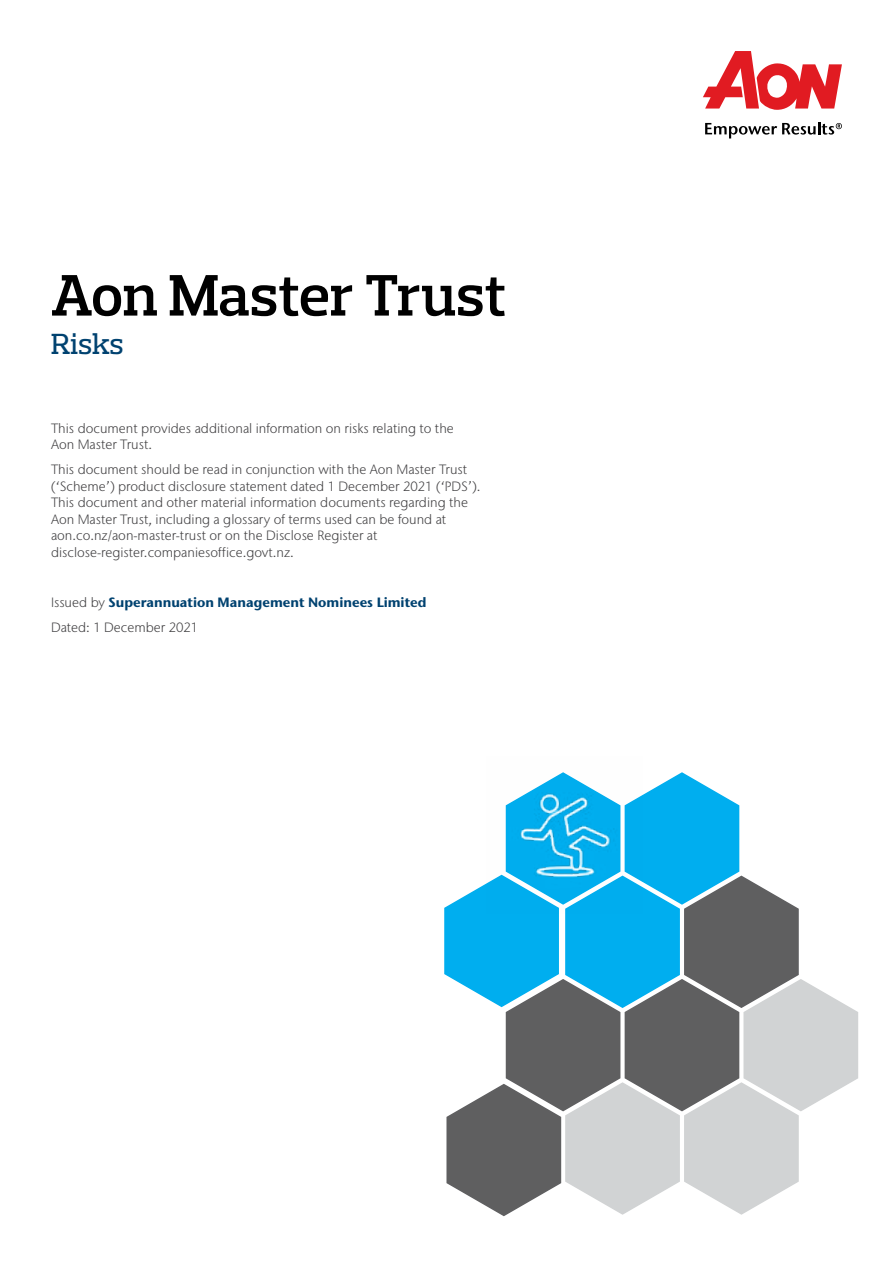
<style>
.page{position:relative;width:893px;height:1263px;background:#fff}
.page>*{position:absolute;margin:0;border:0;box-sizing:border-box;transform-origin:0 0}
.t1{font:600 59.55px "Prelo Slab";color:#000}
.t2{font:500 29.7px "Prelo Slab";color:#004270}
.t3{font:300 13.5px/16.5px "Stone Sans IIITC Pro";color:#414042}
.t4{font:700 13.5px/25px "Stone Sans IIITC Pro";color:#004270}
.s1{font-weight:300;color:#414042}
</style>
<div class="page">
<svg style="left:703px;top:51px;width:139px;height:59px"></svg>
<svg style="left:705px;top:122px;width:137px;height:16px"></svg>
<svg style="left:444px;top:772px;width:414px;height:445px"></svg>
<img style="left:486px;top:772px;width:157px;height:142px">
<h1 class="t1" style="left:51px;top:259px;width:457px">Aon Master Trust</h1>
<h2 class="t2" style="left:51px;top:326px;width:74px">Risks</h2>
<p class="t3" style="left:51px;top:419px;width:404px">This document provides additional information on risks relating to the<br>Aon Master Trust.</p>
<p class="t3" style="left:51px;top:461px;width:431px">This document should be read in conjunction with the Aon Master Trust (‘Scheme’) product disclosure statement dated 1 December 2021 (‘PDS’).<br>This document and other material information documents regarding the Aon Master Trust, including a glossary of terms used can be found at aon.co.nz/aon-master-trust or on the Disclose Register at disclose-register.companiesoffice.govt.nz.</p>
<p class="t4" style="left:51px;top:589px;width:377px"><span class="s1">Issued by</span> Superannuation Management Nominees Limited<br><span class="s1">Dated: 1 December 2021</span></p>
</div>
